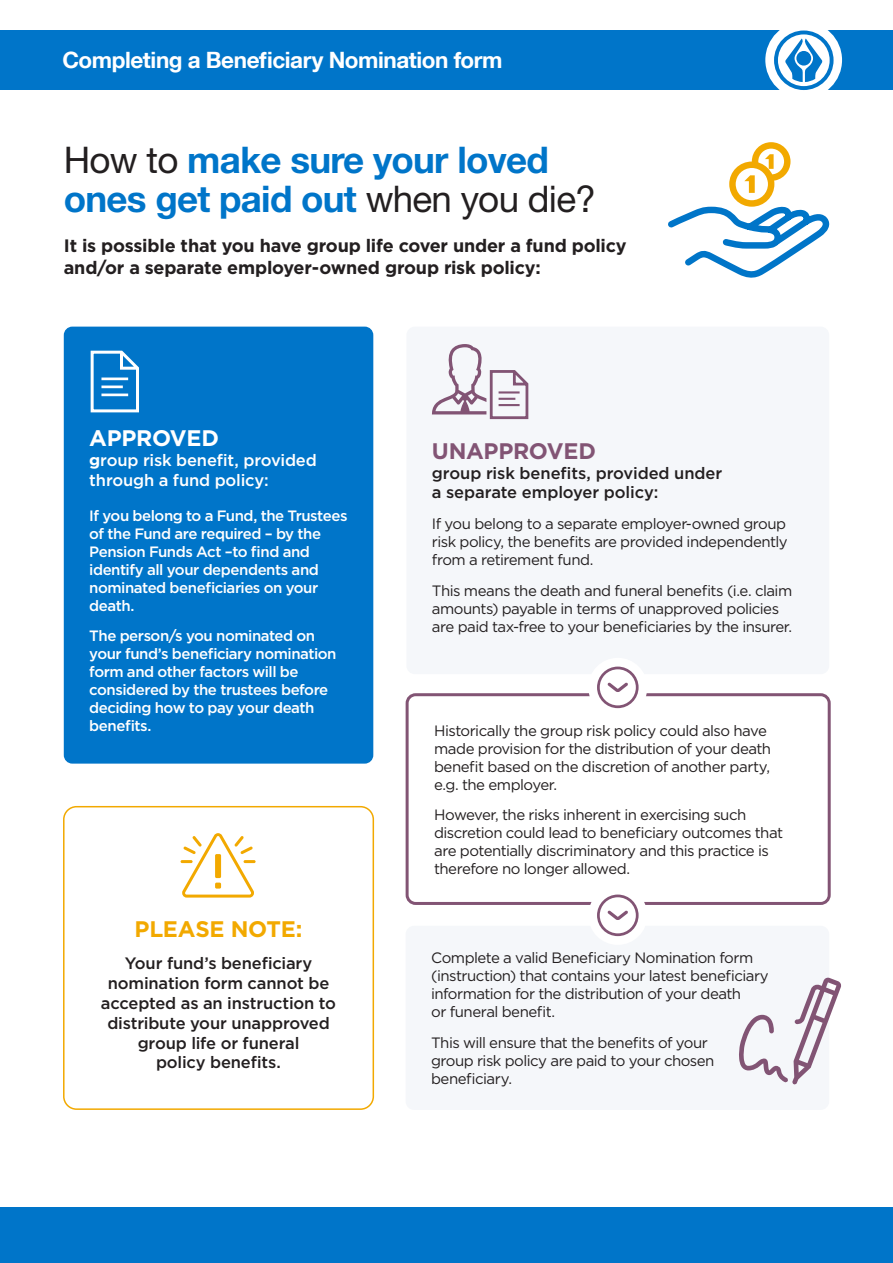
<style>
.page{position:relative;width:893px;height:1263px;background:#fff}
.page>*{position:absolute;margin:0;border:0;box-sizing:border-box;transform-origin:0 0}
.t1{font:700 36.75px/39px "Helvetica Neue LT Std";letter-spacing:-.02em;color:#0075c9}
.t2{font:700 22.5px "Helvetica Neue LT";letter-spacing:-.02em;color:#fff}
.Body{font:700 22.5px "Gotham";letter-spacing:-.01em;color:#f2a900}
.Body-2{font:700 22.5px "Gotham";letter-spacing:-.015em;color:#825474}
.Body-3{font:700 22.5px "Gotham";letter-spacing:-.015em;color:#fff}
.Body-4{font:700 18px/22.5px "Gotham";letter-spacing:-.01em;color:#231f20}
.Body-5{font:500 16.5px/19.8px "Gotham";letter-spacing:-.01em;color:#231f20}
.Body-6{font:500 16.5px/19.8px "Gotham";letter-spacing:-.01em;color:#fff}
.Body-7{font:15px/18px "Gotham";letter-spacing:-.035em;color:#231f20}
.Body-8{font:500 15px/18px "Gotham";letter-spacing:-.03em;color:#fff}
.s1{font-weight:400;color:#231f20}
.s2{font-weight:700}
</style>
<div class="page">
<div style="left:406px;top:327px;width:423px;height:347px;background:#f5f7fa;border-radius:9px"></div>
<div style="left:0;top:31px;width:893px;height:59px;background:#0075c9"></div>
<div style="left:765px;top:22px;width:77px;height:76px;background:#fff;border-radius:50%"></div>
<svg style="left:774px;top:31px;width:59px;height:59px"></svg>
<div style="left:64px;top:327px;width:309px;height:437px;background:#0075c9;border-radius:9px"></div>
<div style="left:406px;top:693px;width:425px;height:212px;border:3px solid #825474;border-radius:9px"></div>
<div style="left:406px;top:926px;width:423px;height:184px;background:#f5f7fa;border-radius:9px"></div>
<div style="left:63px;top:806px;width:311px;height:304px;border:2px solid #f2a900;border-radius:13px"></div>
<svg style="left:181px;top:833px;width:75px;height:64px"></svg>
<div style="left:588px;top:658px;width:59px;height:59px;background:#fff;border-radius:50%"></div>
<div style="left:588px;top:886px;width:59px;height:59px;background:#fff;border-radius:50%"></div>
<svg style="left:597px;top:667px;width:42px;height:41px"></svg>
<svg style="left:597px;top:894px;width:42px;height:42px"></svg>
<div style="left:0;top:1208px;width:893px;height:55px;background:#0075c9"></div>
<div style="left:729px;top:162px;width:45px;height:45px;border:6px solid #f2a900;border-radius:50%"></div>
<svg style="left:744px;top:142px;width:47px;height:51px"></svg>
<svg style="left:668px;top:203px;width:162px;height:75px"></svg>
<svg style="left:739px;top:978px;width:102px;height:107px"></svg>
<svg style="left:432px;top:344px;width:97px;height:76px"></svg>
<svg style="left:90px;top:350px;width:49px;height:63px"></svg>
<hr style="left:101px;top:377px;width:27px;height:3px;background:#fff">
<hr style="left:101px;top:393px;width:27px;height:3px;background:#fff">
<hr style="left:101px;top:385px;width:22px;height:3px;background:#fff">
<p class="t2" style="left:63px;top:46px;width:442px">Completing a Beneficiary Nomination form</p>
<p class="t1" style="left:64px;top:140px;width:533px"><span class="s1">How to</span> make sure your loved ones get paid out <span class="s1">when you die?</span></p>
<p class="Body-4" style="left:64px;top:234px;width:564px">It is possible that you have group life cover under a fund policy and/or a separate employer-owned group risk policy:</p>
<p class="Body-3" style="left:89px;top:423px;width:131px">APPROVED</p>
<p class="Body-6" style="left:89px;top:450px;width:229px"><span class="s2">g</span>roup risk benefit, provided through a fund policy:</p>
<p class="Body-8" style="left:89px;top:506px;width:260px">If you belong to a Fund, the Trustees of the Fund are required – by the<br>Pension Funds Act –to find and identify all your dependents and nominated beneficiaries on your death.</p>
<p class="Body-8" style="left:89px;top:627px;width:249px">The person/s you nominated on your fund’s beneficiary nomination form and other factors will be considered by the trustees before deciding how to pay your death benefits.</p>
<p class="Body" style="left:135px;top:914px;width:169px">PLEASE NOTE:</p>
<p class="Body-5" style="left:101px;top:953px;width:237px;text-align:center">Your fund’s beneficiary nomination form cannot be accepted as an instruction to distribute your unapproved group life or funeral<br>policy benefits.</p>
<p class="Body-2" style="left:432px;top:436px;width:166px">UNAPPROVED</p>
<p class="Body-5" style="left:432px;top:463px;width:292px">group risk benefits, provided under a separate employer policy:</p>
<p class="Body-7" style="left:432px;top:515px;width:357px;text-align:justify">If you belong to a separate employer-owned group risk policy, the benefits are provided independently from a retirement fund.</p>
<p class="Body-7" style="left:432px;top:581px;width:362px">This means the death and funeral benefits (i.e. claim amounts) payable in terms of unapproved policies are paid tax-free to your beneficiaries by the insurer.</p>
<p class="Body-7" style="left:434px;top:721px;width:338px">Historically the group risk policy could also have made provision for the distribution of your death benefit based on the discretion of another party, e.g. the employer.</p>
<p class="Body-7" style="left:434px;top:806px;width:350px">However, the risks inherent in exercising such discretion could lead to beneficiary outcomes that are potentially discriminatory and this practice is therefore no longer allowed.</p>
<p class="Body-7" style="left:431px;top:949px;width:339px">Complete a valid Beneficiary Nomination form (instruction) that contains your latest beneficiary information for the distribution of your death<br>or funeral benefit.</p>
<p class="Body-7" style="left:431px;top:1033px;width:285px">This will ensure that the benefits of your group risk policy are paid to your chosen beneficiary.</p>
</div>
